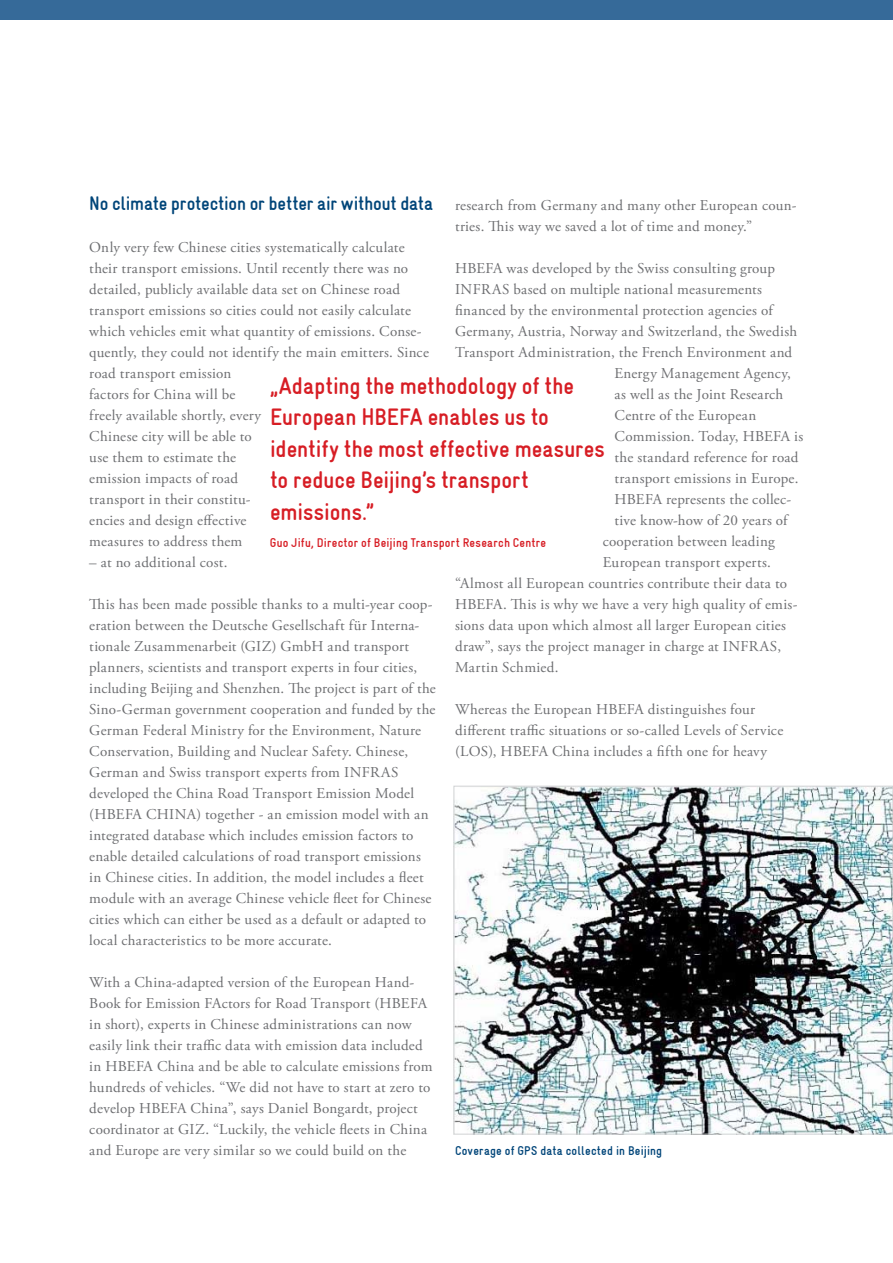
<style>
.page{position:relative;width:893px;height:1263px;background:#fff}
.page>*{position:absolute;margin:0;border:0;box-sizing:border-box;transform-origin:0 0}
.t1{font:700 condensed 24px/31.5px "Gravur";color:#d71d24}
.t2{font:700 condensed 19.5px "Gravur";letter-spacing:-.01em;color:#004579}
.t3{font:15px/21px "Adobe Garamond Pro";letter-spacing:.02em;color:#6d6e71}
.t4{font:700 condensed 12.75px "Gravur";letter-spacing:.02em;color:#d71d24}
.t5{font:700 condensed 12.75px "Gravur";letter-spacing:.015em;color:#004579}
</style>
<div class="page">
<img style="left:456px;top:788px;width:435px;height:344px">
<div style="left:454px;top:786px;width:439px;height:348px;border:1px solid #d1d3d4"></div>
<div style="left:0;top:0;width:893px;height:20px;background:#366a99"></div>
<h2 class="t2" style="left:89px;top:193px;width:345px">No climate protection or better air without data</h2>
<p class="t3" style="left:89px;top:237px;width:341px">Only very few Chinese cities systematically calculate their transport emissions. Until recently there was no detailed, publicly available data set on Chinese road transport emissions so cities could not easily calculate which vehicles emit what quantity of emissions. Conse&shy;quently, they could not identify the main emitters. Since road transport emission<br>factors for China will be<br>freely available shortly, every<br>Chinese city will be able to<br>use them to estimate the<br>emission impacts of road<br>transport in their constitu-<br>encies and design effective<br>measures to address them</p>
<p class="t3" style="left:89px;top:552px;width:140px">– at no additional cost.</p>
<p class="t3" style="left:89px;top:594px;width:348px">This has been made possible thanks to a multi-year coop&shy;eration between the Deutsche Gesellschaft für Interna&shy;tionale Zusammenarbeit (GIZ) GmbH and transport planners, scientists and transport experts in four cities, including Beijing and Shenzhen. The project is part of the Sino-German government cooperation and funded by the German Federal Ministry for the Environment, Nature Conservation, Building and Nuclear Safety. Chinese, German and Swiss transport experts from INFRAS developed the China Road Transport Emission Model (HBEFA CHINA) together - an emission model with an integrated database which includes emission factors to enable detailed calculations of road transport emissions in Chinese cities. In addition, the model includes a fleet module with an average Chinese vehicle fleet for Chinese cities which can either be used as a default or adapted to local characteristics to be more accurate.</p>
<p class="t3" style="left:89px;top:972px;width:345px">With a China-adapted version of the European Hand-Book for Emission FActors for Road Transport (HBEFA in short), experts in Chinese administrations can now easily link their traffic data with emission data included in HBEFA China and be able to calculate emissions from hundreds of vehicles. “We did not have to start at zero to develop HBEFA China”, says Daniel Bongardt, project coordinator at GIZ. “Luckily, the vehicle fleets in China and Europe are very similar so we could build on the</p>
<p class="t3" style="left:455px;top:195px;width:343px">research from Germany and many other European coun&shy;tries. This way we saved a lot of time and money.”</p>
<p class="t3" style="left:455px;top:258px;width:321px">HBEFA was developed by the Swiss consulting group</p>
<p class="t3" style="left:455px;top:279px;width:309px">INFRAS based on multiple national measurements</p>
<p class="t3" style="left:455px;top:300px;width:319px">financed by the environmental protection agencies of</p>
<p class="t3" style="left:455px;top:321px;width:344px">Germany, Austria, Norway and Switzerland, the Swedish</p>
<p class="t3" style="left:455px;top:342px;width:339px">Transport Administration, the French Environment and</p>
<p class="t3" style="left:614px;top:363px;width:178px">Energy Management Agency,</p>
<p class="t3" style="left:614px;top:384px;width:170px">as well as the Joint Research</p>
<p class="t3" style="left:614px;top:405px;width:143px">Centre of the European</p>
<p class="t3" style="left:614px;top:426px;width:190px">Commission. Today, HBEFA is</p>
<p class="t3" style="left:614px;top:447px;width:186px">the standard reference for road</p>
<p class="t3" style="left:614px;top:468px;width:185px">transport emissions in Europe.</p>
<p class="t3" style="left:614px;top:489px;width:178px">HBEFA represents the collec-</p>
<p class="t3" style="left:614px;top:510px;width:175px">tive know-how of 20 years of</p>
<p class="t3" style="left:603px;top:531px;width:174px">cooperation between leading</p>
<p class="t3" style="left:603px;top:552px;width:170px">European transport experts.</p>
<p class="t3" style="left:455px;top:573px;width:333px">“Almost all European countries contribute their data to</p>
<p class="t3" style="left:455px;top:594px;width:344px">HBEFA. This is why we have a very high quality of emis-</p>
<p class="t3" style="left:455px;top:615px;width:332px">sions data upon which almost all larger European cities</p>
<p class="t3" style="left:455px;top:636px;width:328px">draw”, says the project manager in charge at INFRAS,</p>
<p class="t3" style="left:455px;top:657px;width:105px">Martin Schmied.</p>
<p class="t3" style="left:455px;top:699px;width:330px">Whereas the European HBEFA distinguishes four different traffic situations or so-called Levels of Service (LOS), HBEFA China includes a fifth one for heavy</p>
<h1 class="t1" style="left:270px;top:370px;width:336px">„Adapting the methodology of the<br>European HBEFA enables us to identify the most effective measures to reduce Beijing’s transport emissions.”</h1>
<p class="t4" style="left:270px;top:535px;width:278px">Guo Jifu, Director of Beijing Transport Research Centre</p>
<p class="t5" style="left:455px;top:1144px;width:209px">Coverage of GPS data collected in Beijing</p>
</div>
